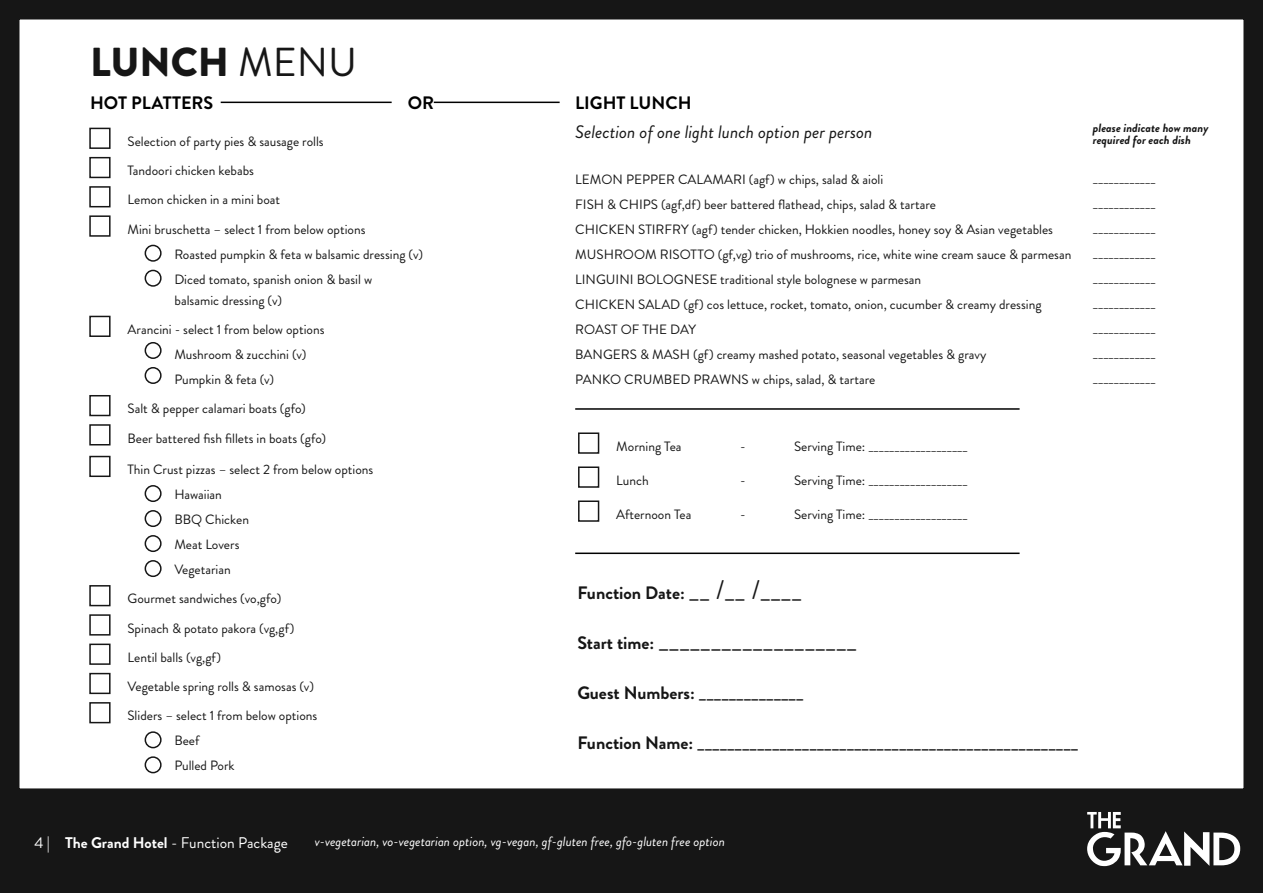
<style>
.page{position:relative;width:1263px;height:893px;background:#fff}
.page>*{position:absolute;margin:0;border:0;box-sizing:border-box;transform-origin:0 0}
.t1{font:900 40.35px "Brandon Grotesque";color:#161616}
.t2{font:27px "Brandon Grotesque";color:#161616}
.t3{font:700 18px "Brandon Grotesque";color:#161616}
.t4{font:italic 18px "Brandon Grotesque";color:#161616}
.t5{font:700 18px "Brandon Grotesque";color:#000}
.t6{font:15.45px "Brandon Grotesque";color:#fff}
.t7{font:13.5px/25px "Brandon Grotesque";color:#161616}
.t8{font:italic 13.5px "Brandon Grotesque";color:#fff}
.t9{font:italic 700 12px/12px "Brandon Grotesque";color:#161616}
.s1{font-weight:400}
.s2{font-weight:400;font-size:27px}
.s3{font-weight:700;font-size:18px}
.s4{font-weight:700}
</style>
<div class="page">
<div style="left:0;top:0;width:1263px;height:808px;border:19px solid #161616"></div>
<div style="left:0;top:803px;width:1263px;height:90px;background:#161616"></div>
<svg style="left:1087px;top:812px;width:153px;height:54px"></svg>
<hr style="left:221px;top:102px;width:171px;height:1px;background:#000">
<hr style="left:434px;top:102px;width:126px;height:1px;background:#000">
<hr style="left:575px;top:408px;width:444px;height:2px;background:#000">
<hr style="left:575px;top:553px;width:444px;height:1px;background:#000">
<div style="left:89px;top:128px;width:22px;height:21px;border:2px solid #161616"></div>
<div style="left:89px;top:157px;width:22px;height:21px;border:2px solid #161616"></div>
<div style="left:89px;top:186px;width:22px;height:21px;border:2px solid #161616"></div>
<div style="left:89px;top:215px;width:22px;height:22px;border:2px solid #161616"></div>
<div style="left:145px;top:245px;width:17px;height:17px;border:2px solid #161616;border-radius:50%"></div>
<div style="left:145px;top:270px;width:17px;height:17px;border:2px solid #161616;border-radius:50%"></div>
<div style="left:89px;top:316px;width:22px;height:21px;border:2px solid #161616"></div>
<div style="left:145px;top:342px;width:17px;height:17px;border:2px solid #161616;border-radius:50%"></div>
<div style="left:145px;top:367px;width:17px;height:17px;border:2px solid #161616;border-radius:50%"></div>
<div style="left:89px;top:395px;width:22px;height:21px;border:2px solid #161616"></div>
<div style="left:89px;top:424px;width:22px;height:21px;border:2px solid #161616"></div>
<div style="left:89px;top:456px;width:22px;height:21px;border:2px solid #161616"></div>
<div style="left:145px;top:485px;width:17px;height:17px;border:2px solid #161616;border-radius:50%"></div>
<div style="left:145px;top:510px;width:17px;height:17px;border:2px solid #161616;border-radius:50%"></div>
<div style="left:145px;top:535px;width:17px;height:17px;border:2px solid #161616;border-radius:50%"></div>
<div style="left:145px;top:560px;width:17px;height:17px;border:2px solid #161616;border-radius:50%"></div>
<div style="left:89px;top:585px;width:22px;height:21px;border:2px solid #161616"></div>
<div style="left:89px;top:614px;width:22px;height:22px;border:2px solid #161616"></div>
<div style="left:89px;top:644px;width:22px;height:21px;border:2px solid #161616"></div>
<div style="left:89px;top:673px;width:22px;height:21px;border:2px solid #161616"></div>
<div style="left:89px;top:702px;width:22px;height:21px;border:2px solid #161616"></div>
<div style="left:145px;top:731px;width:17px;height:17px;border:2px solid #161616;border-radius:50%"></div>
<div style="left:145px;top:756px;width:17px;height:17px;border:2px solid #161616;border-radius:50%"></div>
<div style="left:578px;top:432px;width:21px;height:22px;border:2px solid #161616"></div>
<div style="left:578px;top:466px;width:21px;height:22px;border:2px solid #161616"></div>
<div style="left:578px;top:500px;width:21px;height:22px;border:2px solid #161616"></div>
<h1 class="t1" style="left:90px;top:33px;width:269px">LUNCH <span class="s1">MENU</span></h1>
<h3 class="t5" style="left:90px;top:90px;width:125px">HOT PLATTERS</h3>
<h3 class="t5" style="left:408px;top:90px;width:28px">OR</h3>
<h3 class="t5" style="left:575px;top:90px;width:118px">LIGHT LUNCH</h3>
<p class="t7" style="left:128px;top:127px;width:240px;line-height:29.2px">Selection of party pies &amp; sausage rolls Tandoori chicken kebabs<br>Lemon chicken in a mini boat<br>Mini bruschetta – select 1 from below options</p>
<p class="t7" style="left:174px;top:242px;width:250px">Roasted pumpkin &amp; feta w balsamic dressing (v)<br>Diced tomato, spanish onion &amp; basil w</p>
<p class="t7" style="left:128px;top:286px;width:198px;line-height:29.2px;text-align:center">balsamic dressing (v)<br>Arancini - select 1 from below options</p>
<p class="t7" style="left:174px;top:342px;width:134px">Mushroom &amp; zucchini (v)<br>Pumpkin &amp; feta (v)</p>
<p class="t7" style="left:128px;top:394px;width:200px;line-height:29.2px">Salt &amp; pepper calamari boats (gfo)<br>Beer battered fish fillets in boats (gfo)</p>
<p class="t7" style="left:174px;top:457px;width:200px;text-indent:-47px">Thin Crust pizzas – select 2 from below options<br>Hawaiian<br>BBQ Chicken<br>Meat Lovers<br>Vegetarian</p>
<p class="t7" style="left:128px;top:584px;width:191px;line-height:29.2px">Gourmet sandwiches (vo,gfo)<br>Spinach &amp; potato pakora (vg,gf)<br>Lentil balls (vg,gf)<br>Vegetable spring rolls &amp; samosas (v)<br>Sliders – select 1 from below options</p>
<p class="t7" style="left:174px;top:728px;width:62px">Beef<br>Pulled Pork</p>
<h3 class="t4" style="left:575px;top:119px;width:299px">Selection of one light lunch option per person</h3>
<p class="t7" style="left:575px;top:167px;width:498px">LEMON PEPPER CALAMARI (agf) w chips, salad &amp; aioli<br>FISH &amp; CHIPS (agf,df) beer battered flathead, chips, salad &amp; tartare<br>CHICKEN STIRFRY (agf) tender chicken, Hokkien noodles, honey soy &amp; Asian vegetables MUSHROOM RISOTTO (gf,vg) trio of mushrooms, rice, white wine cream sauce &amp; parmesan LINGUINI BOLOGNESE traditional style bolognese w parmesan<br>CHICKEN SALAD (gf) cos lettuce, rocket, tomato, onion, cucumber &amp; creamy dressing ROAST OF THE DAY<br>BANGERS &amp; MASH (gf) creamy mashed potato, seasonal vegetables &amp; gravy<br>PANKO CRUMBED PRAWNS w chips, salad, &amp; tartare</p>
<p class="t7" style="left:616px;top:434px;width:67px">Morning Tea</p>
<p class="t7" style="left:740px;top:434px;width:7px">-</p>
<p class="t7" style="left:794px;top:434px;width:175px">Serving Time: ___________________</p>
<p class="t7" style="left:616px;top:468px;width:34px">Lunch</p>
<p class="t7" style="left:740px;top:468px;width:7px">-</p>
<p class="t7" style="left:794px;top:468px;width:175px">Serving Time: ___________________</p>
<p class="t7" style="left:616px;top:502px;width:77px">Afternoon Tea</p>
<p class="t7" style="left:740px;top:502px;width:7px">-</p>
<p class="t7" style="left:794px;top:502px;width:175px">Serving Time: ___________________</p>
<h3 class="t3" style="left:577px;top:580px;width:226px">Function Date: <span class="s2">__ /__ /____</span></h3>
<h2 class="t2" style="left:577px;top:621px;width:281px"><span class="s3">Start time:</span> ___________________</h2>
<h3 class="t3" style="left:577px;top:680px;width:228px">Guest Numbers: ______________</h3>
<h3 class="t3" style="left:577px;top:730px;width:502px">Function Name: ___________________________________________________</h3>
<p class="t9" style="left:1093px;top:122px;width:117px">please indicate how many required for each dish</p>
<p class="t7" style="left:1093px;top:166px;width:64px;text-align:justify">____________ ____________ ____________ ____________ ____________ ____________ ____________ ____________ ____________</p>
<p class="t6" style="left:35px;top:832px;width:255px">4 | <span class="s4">The Grand Hotel</span> - Function Package</p>
<p class="t8" style="left:315px;top:832px;width:412px">v-vegetarian, vo-vegetarian option, vg-vegan, gf-gluten free, gfo-gluten free option</p>
</div>
